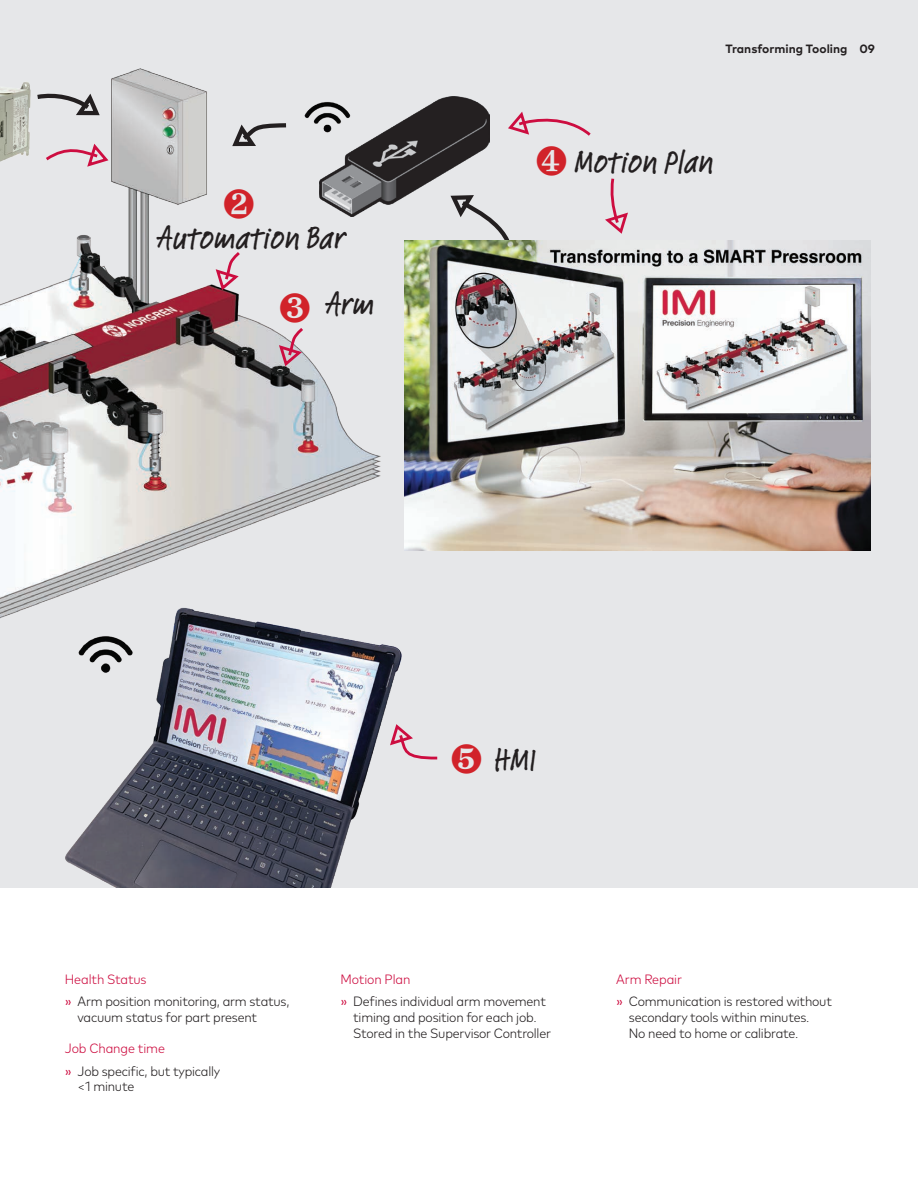
<style>
.page{position:relative;width:918px;height:1188px;background:#fff}
.page>*{position:absolute;margin:0;border:0;box-sizing:border-box;transform-origin:0 0}
.t1{font:500 33.15px "Feltpen Std";letter-spacing:-.02em;color:#231f20}
.t2{font:300 condensed 13.5px/22.5px "Mark Pro";letter-spacing:-.015em;color:#231f20;scale:1.05 1}
.t3{font:700 12px "Mark Pro";color:#231f20}
.s1{color:#d1232a}
.s2{color:#cd0d40}
.s3{font-weight:400;font-stretch:normal;color:#cd0d40}
</style>
<div class="page">
<div style="left:0;top:0;width:918px;height:888px;background:#e6e7e9"></div>
<img style="left:0;top:69px;width:405px;height:550px">
<svg style="left:229px;top:121px;width:61px;height:27px"></svg>
<svg style="left:460px;top:216px;width:50px;height:24px"></svg>
<svg style="left:33px;top:92px;width:70px;height:25px"></svg>
<img style="left:405px;top:240px;width:465px;height:310px">
<img style="left:46px;top:592px;width:359px;height:296px">
<img style="left:72px;top:630px;width:63px;height:45px">
<img style="left:300px;top:97px;width:20px;height:38px">
<img style="left:320px;top:97px;width:170px;height:119px">
<svg style="left:388px;top:722px;width:50px;height:39px"></svg>
<svg style="left:277px;top:325px;width:29px;height:44px"></svg>
<svg style="left:214px;top:249px;width:29px;height:44px"></svg>
<svg style="left:605px;top:178px;width:23px;height:56px"></svg>
<svg style="left:508px;top:111px;width:83px;height:25px"></svg>
<svg style="left:43px;top:143px;width:68px;height:26px"></svg>
<img style="left:0;top:73px;width:33px;height:93px">
<svg style="left:224px;top:189px;width:30px;height:30px"></svg>
<h1 class="t1" style="left:156px;top:215px;width:191px">Automation Bar</h1>
<h1 class="t1" style="left:279px;top:281px;width:98px"><span class="s1">❸</span> Arm</h1>
<p class="t3" style="left:725px;top:39px;width:151px">Transforming Tooling 09</p>
<h1 class="t1" style="left:536px;top:138px;width:180px"><span class="s1">❹</span> Motion Plan</h1>
<h1 class="t1" style="left:451px;top:737px;width:87px"><span class="s1">❺</span> HMI</h1>
<p class="t2" style="left:65px;top:967px;width:215px"><span class="s2">Health Status<br></span><span class="s3">»</span> Arm position monitoring, arm status,</p>
<p class="t2" style="left:78px;top:1005px;width:173px">vacuum status for part present</p>
<p class="t2" style="left:65px;top:1036px;width:149px"><span class="s2">Job Change time<br></span><span class="s3">»</span> Job specific, but typically</p>
<p class="t2" style="left:78px;top:1074px;width:56px">&lt;1 minute</p>
<p class="t2" style="left:340px;top:967px;width:197px"><span class="s2">Motion Plan<br></span><span class="s3">»</span> Defines individual arm movement</p>
<p class="t2" style="left:353px;top:1009px;width:190px;line-height:15.8px">timing and position for each job.<br>Stored in the Supervisor Controller</p>
<p class="t2" style="left:616px;top:967px;width:207px"><span class="s2">Arm Repair<br></span><span class="s3">»</span> Communication is restored without</p>
<p class="t2" style="left:629px;top:1009px;width:173px;line-height:15.8px">secondary tools within minutes.<br>No need to home or calibrate.</p>
</div>
